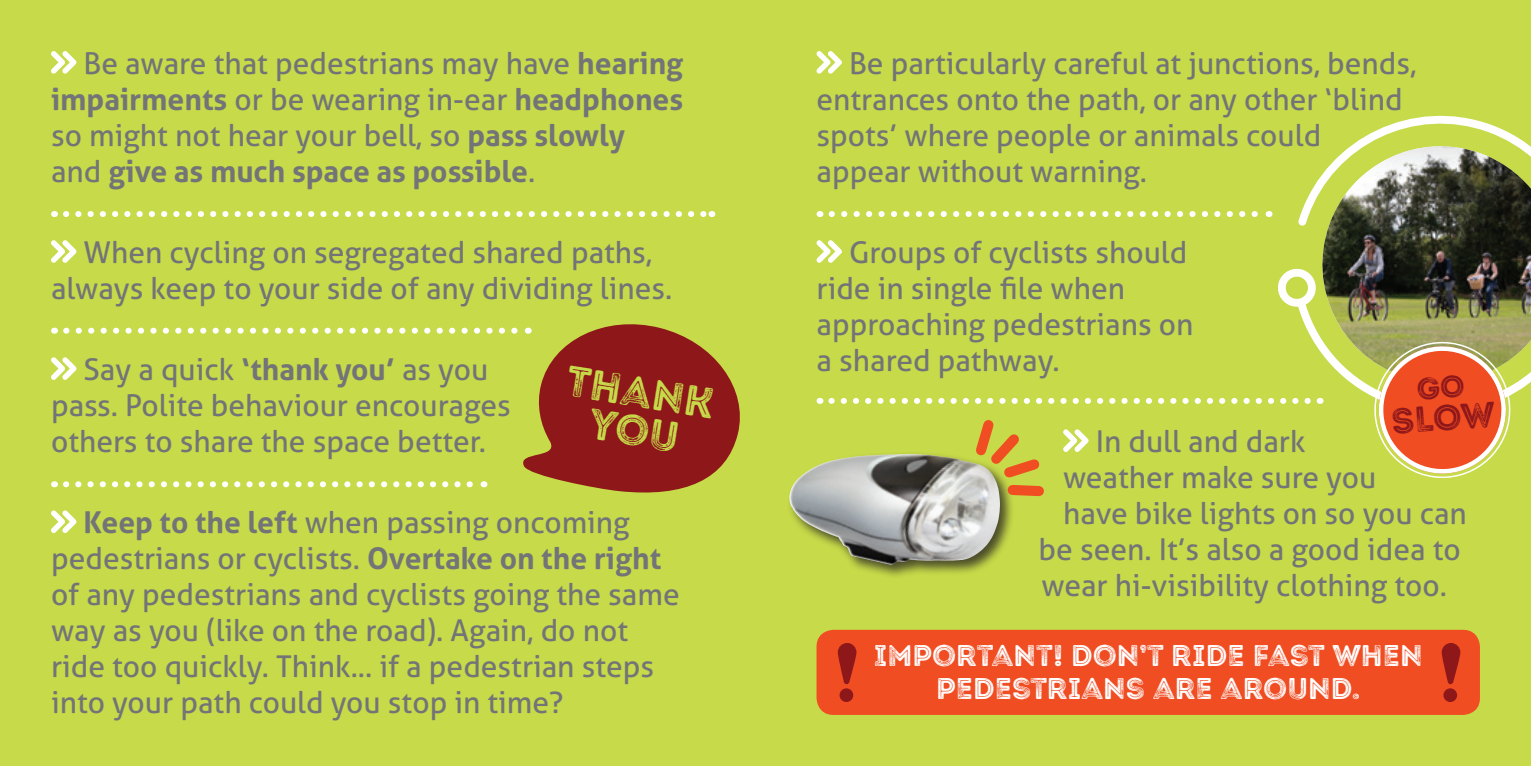
<style>
.page{position:relative;width:1531px;height:766px;background:#fff}
.page>*{position:absolute;margin:0;border:0;box-sizing:border-box;transform-origin:0 0}
.t1{font:42.9px "Intro Rust G Base 2 Line";color:#c7da49}
.t2{font:36px "Intro Rust G Base 2 Line";color:#8e171a}
.t3{font:30px/36px "Aller";color:#727477}
.t4{font:30px "Intro Rust G Base 2 Line";color:#fff}
.t5{font:700 30px "Aller";color:#727477}
.s1{font-weight:700}
.s2{font-weight:400}
</style>
<div class="page">
<div style="left:0;top:0;width:1531px;height:765px;background:#c7da49"></div>
<div style="left:816px;top:629px;width:664px;height:85px;background:#f04d22;border-radius:17px"></div>
<svg style="left:838px;top:643px;width:18px;height:41px"></svg>
<div style="left:839px;top:688px;width:14px;height:14px;background:#8e171a;border-radius:50%"></div>
<svg style="left:816px;top:51px;width:26px;height:23px"></svg>
<svg style="left:816px;top:240px;width:26px;height:23px"></svg>
<svg style="left:1063px;top:429px;width:25px;height:23px"></svg>
<svg style="left:832px;top:211px;width:426px;height:6px"></svg>
<svg style="left:51px;top:51px;width:25px;height:23px"></svg>
<svg style="left:51px;top:240px;width:25px;height:23px"></svg>
<svg style="left:51px;top:510px;width:25px;height:23px"></svg>
<svg style="left:66px;top:211px;width:639px;height:6px"></svg>
<img style="left:1278px;top:115px;width:253px;height:289px">
<svg style="left:1441px;top:643px;width:19px;height:41px"></svg>
<div style="left:1443px;top:688px;width:14px;height:14px;background:#8e171a;border-radius:50%"></div>
<div style="left:786px;top:450px;width:229px;height:129px;background:#231f20;opacity:.75"></div>
<img style="left:870px;top:454px;width:40px;height:1px">
<svg style="left:968px;top:420px;width:76px;height:81px"></svg>
<svg style="left:831px;top:398px;width:482px;height:6px"></svg>
<svg style="left:51px;top:324px;width:689px;height:169px"></svg>
<svg style="left:1372px;top:340px;width:140px;height:138px"></svg>
<p class="t3" style="left:51px;top:45px;width:634px;text-align:justify;text-indent:32px">Be aware that pedestrians may have <span class="s1">hearing impairments</span> or be wearing in-ear <span class="s1">headphones </span>so might not hear your bell, so <span class="s1">pass slowly</span></p>
<p class="t5" style="left:51px;top:152px;width:486px"><span class="s2">and</span> give as much space as possible<span class="s2">.</span></p>
<p class="t3" style="left:51px;top:234px;width:623px;text-align:center">When cycling on segregated shared paths, always keep to your side of any dividing lines.</p>
<p class="t3" style="left:84px;top:351px;width:406px">Say a quick <span class="s1">‘thank you’</span> as you</p>
<p class="t3" style="left:51px;top:387px;width:461px">pass. Polite behaviour encourages</p>
<p class="t3" style="left:51px;top:423px;width:436px">others to share the space better.</p>
<p class="t1" style="left:571px;top:353px;width:150px;rotate:9deg">THANK</p>
<p class="t3" style="left:51px;top:504px;width:630px;text-indent:32px"><span class="s1">Keep to the left</span> when passing oncoming pedestrians or cyclists. <span class="s1">Overtake on the right </span>of any pedestrians and cyclists going the same way as you (like on the road). Again, do not ride too quickly. Think... if a pedestrian steps into your path could you stop in time?</p>
<p class="t3" style="left:816px;top:45px;width:601px;text-indent:32px">Be particularly careful at junctions, bends, entrances onto the path, or any other ‘blind spots’ where people or animals could</p>
<p class="t3" style="left:816px;top:153px;width:332px">appear without warning.</p>
<p class="t3" style="left:849px;top:234px;width:340px">Groups of cyclists should</p>
<p class="t3" style="left:816px;top:270px;width:310px">ride in single file when</p>
<p class="t3" style="left:816px;top:306px;width:378px">approaching pedestrians on</p>
<p class="t3" style="left:816px;top:342px;width:245px">a shared pathway.</p>
<p class="t2" style="left:1390px;top:398px;width:105px;rotate:-4deg">SLOW</p>
<p class="t3" style="left:1095px;top:423px;width:211px">In dull and dark</p>
<p class="t3" style="left:1063px;top:459px;width:315px">weather make sure you</p>
<p class="t3" style="left:1063px;top:495px;width:405px">have bike lights on so you can</p>
<p class="t3" style="left:1038px;top:531px;width:424px">be seen. It’s also a good idea to</p>
<p class="t3" style="left:1041px;top:567px;width:407px">wear hi-visibility clothing too.</p>
<p class="t4" style="left:874px;top:636px;width:550px">IMPORTANT! DON’T RIDE FAST WHEN</p>
<p class="t4" style="left:936px;top:669px;width:426px">PEDESTRIANS ARE AROUND.</p>
</div>
